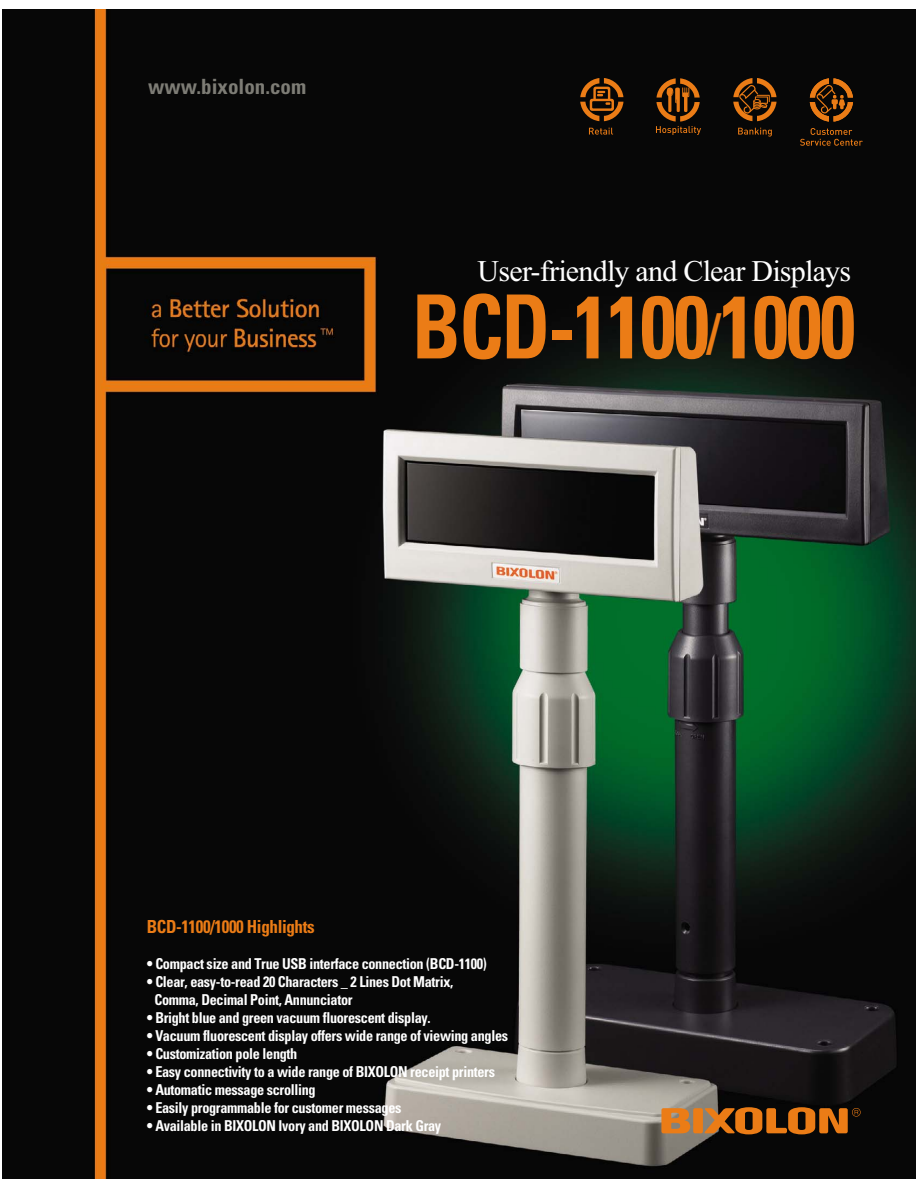
<style>
.page{position:relative;width:918px;height:1188px;background:#fff}
.page>*{position:absolute;margin:0;border:0;box-sizing:border-box;transform-origin:0 0}
.t1{font:700 condensed 88.5px "Univers";letter-spacing:-.02em;color:#eb7c16;scale:.9 1}
.t2{font:30px "Times New Roman";letter-spacing:-.025em;color:#fff}
.t3{font:700 condensed 21px "Univers";color:#7d7c75}
.t4{font:700 condensed 18px "Univers";letter-spacing:-.02em;color:#eb7c16;scale:.95 1}
.t5{font:700 condensed 15px/18px "Univers";letter-spacing:-.02em;color:#fff;scale:.95 1}
.s1{font-size:51px}
</style>
<div class="page">
<img style="left:2px;top:10px;width:914px;height:1168px">
<svg style="left:589px;top:128px;width:24px;height:7px"></svg>
<svg style="left:580px;top:78px;width:43px;height:43px;background:#68390d"></svg>
<svg style="left:656px;top:78px;width:45px;height:57px;background:#58300c"></svg>
<svg style="left:738px;top:128px;width:34px;height:9px"></svg>
<svg style="left:733px;top:78px;width:44px;height:43px;background:#5f340c"></svg>
<svg style="left:800px;top:128px;width:63px;height:18px"></svg>
<svg style="left:810px;top:78px;width:43px;height:44px;background:#63360c"></svg>
<svg style="left:661px;top:1108px;width:30px;height:25px"></svg>
<div style="left:693px;top:1108px;width:10px;height:25px;background:#eb7c16;border-radius:2px"></div>
<svg style="left:704px;top:1107px;width:157px;height:27px;background:#8c4d14"></svg>
<h3 class="t3" style="left:148px;top:79px;width:159px">www.bixolon.com</h3>
<h2 class="t2" style="left:478px;top:253px;width:375px">User-friendly and Clear Displays</h2>
<h1 class="t1" style="left:412px;top:295px;width:494px">BCD-1100<span class="s1">/</span>1000</h1>
<p class="t4" style="left:147px;top:920px;width:178px">BCD-1100/1000 Highlights</p>
<p class="t5" style="left:147px;top:956px;width:359px">• Compact size and True USB interface connection (BCD-1100)</p>
<p class="t5" style="left:154px;top:974px;width:316px;text-indent:-8px">• Clear, easy-to-read 20 Characters _ 2 Lines Dot Matrix,<br>Comma, Decimal Point, Annunciator</p>
<p class="t5" style="left:147px;top:1010px;width:300px">• Bright blue and green vacuum fluorescent display.</p>
<p class="t5" style="left:147px;top:1028px;width:382px">• Vacuum fluorescent display offers wide range of viewing angles</p>
<p class="t5" style="left:147px;top:1046px;width:160px">• Customization pole length</p>
<p class="t5" style="left:147px;top:1064px;width:368px">• Easy connectivity to a wide range of BIXOLON receipt printers</p>
<p class="t5" style="left:147px;top:1082px;width:179px">• Automatic message scrolling</p>
<p class="t5" style="left:147px;top:1100px;width:270px">• Easily programmable for customer messages</p>
<p class="t5" style="left:147px;top:1118px;width:312px">• Available in BIXOLON Ivory and BIXOLON Dark Gray</p>
</div>
